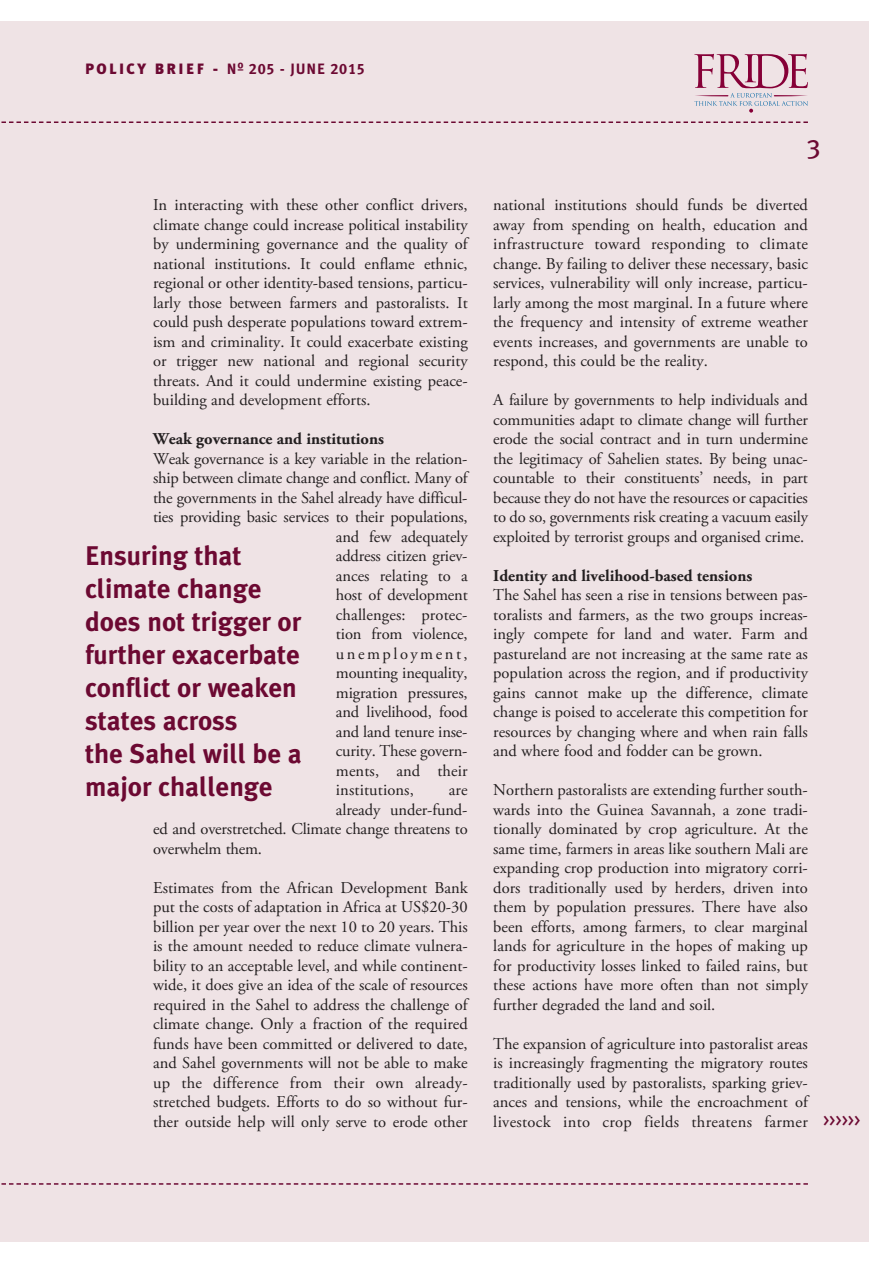
<style>
.page{position:relative;width:893px;height:1263px;background:#fff}
.page>*{position:absolute;margin:0;border:0;box-sizing:border-box;transform-origin:0 0}
.t1{font:700 27px/33px "Meta Plus";color:#6c0932}
.t2{font:27px "Meta Plus Book Caps";color:#6c0932}
.t3{font:16.5px/19.5px "Adobe Garamond Pro";color:#231f20;text-align:justify}
.t4{font:700 16.5px "Adobe Garamond Pro";color:#231f20}
.t5{font:16.5px "Adobe Garamond Pro";letter-spacing:.15em;color:#231f20}
.t6{font:15px "Meta Plus Bold Caps";letter-spacing:.055em;color:#6c0932}
.s1{font-family:"Meta Plus";font-weight:900}
.s2{font-family:"Meta Plus Book Caps";font-size:18px;color:#6c0932}
</style>
<div class="page">
<div style="left:0;top:22px;width:869px;height:1220px;background:#efe3e5"></div>
<svg style="left:1px;top:121px;width:807px;height:2px"></svg>
<svg style="left:1px;top:1183px;width:807px;height:2px"></svg>
<svg style="left:694px;top:54px;width:114px;height:58px"></svg>
<p class="t6" style="left:85px;top:60px;width:281px"><span class="s1">POLICY BRIEF -</span> Nº 205 - JUNE 2015</p>
<p class="t3" style="left:153px;top:196px;width:316px">In interacting with these other conflict drivers, climate change could increase political instability by undermining governance and the quality of national institutions. It could enflame ethnic, regional or other identity-based tensions, particu&shy;larly those between farmers and pastoralists. It could push desperate populations toward extrem&shy;ism and criminality. It could exacerbate existing or trigger new national and regional security threats. And it could undermine existing peace&shy;building and development efforts.</p>
<p class="t4" style="left:153px;top:432px;width:233px">Weak governance and institutions</p>
<p class="t3" style="left:153px;top:450px;width:316px">Weak governance is a key variable in the relation-</p>
<p class="t3" style="left:153px;top:469px;width:316px">ship between climate change and conflict. Many of</p>
<p class="t3" style="left:153px;top:489px;width:316px">the governments in the Sahel already have difficul-</p>
<p class="t3" style="left:153px;top:508px;width:316px">ties providing basic services to their populations,</p>
<p class="t3" style="left:336px;top:528px;width:133px">and few adequately</p>
<p class="t3" style="left:336px;top:547px;width:133px">address citizen griev-</p>
<p class="t3" style="left:336px;top:567px;width:133px">ances relating to a</p>
<p class="t3" style="left:336px;top:586px;width:133px">host of development</p>
<p class="t3" style="left:336px;top:606px;width:133px">challenges: protec-</p>
<p class="t3" style="left:336px;top:625px;width:133px">tion from violence,</p>
<p class="t5" style="left:336px;top:647px;width:133px">unemployment,</p>
<p class="t3" style="left:336px;top:664px;width:133px">mounting inequality,</p>
<p class="t3" style="left:336px;top:684px;width:133px">migration pressures,</p>
<p class="t3" style="left:336px;top:703px;width:133px">and livelihood, food</p>
<p class="t3" style="left:336px;top:723px;width:133px">and land tenure inse-</p>
<p class="t3" style="left:336px;top:742px;width:133px">curity. These govern-</p>
<p class="t3" style="left:336px;top:762px;width:133px">ments, and their</p>
<p class="t3" style="left:336px;top:781px;width:79px">institutions,</p>
<p class="t3" style="left:449px;top:781px;width:20px">are</p>
<p class="t3" style="left:336px;top:801px;width:133px">already under-fund-</p>
<p class="t3" style="left:153px;top:820px;width:316px">ed and overstretched. Climate change threatens to</p>
<p class="t3" style="left:153px;top:840px;width:110px">overwhelm them.</p>
<p class="t3" style="left:153px;top:879px;width:316px">Estimates from the African Development Bank put the costs of adaptation in Africa at US$20-30 billion per year over the next 10 to 20 years. This is the amount needed to reduce climate vulnera&shy;bility to an acceptable level, and while continent&shy;wide, it does give an idea of the scale of resources required in the Sahel to address the challenge of climate change. Only a fraction of the required funds have been committed or delivered to date, and Sahel governments will not be able to make up the difference from their own already&shy;stretched budgets. Efforts to do so without fur&shy;ther outside help will only serve to erode other</p>
<h1 class="t1" style="left:85px;top:539px;width:218px">Ensuring that climate change does not trigger or further exacerbate conflict or weaken states across<br>the Sahel will be a major challenge</h1>
<h1 class="t2" style="left:806px;top:133px;width:16px">3</h1>
<p class="t3" style="left:493px;top:196px;width:316px">national institutions should funds be diverted away from spending on health, education and infrastructure toward responding to climate change. By failing to deliver these necessary, basic services, vulnerability will only increase, particu&shy;larly among the most marginal. In a future where the frequency and intensity of extreme weather events increases, and governments are unable to respond, this could be the reality.</p>
<p class="t3" style="left:493px;top:391px;width:316px">A failure by governments to help individuals and communities adapt to climate change will further erode the social contract and in turn undermine the legitimacy of Sahelien states. By being unac&shy;countable to their constituents’ needs, in part because they do not have the resources or capacities to do so, governments risk creating a vacuum easily exploited by terrorist groups and organised crime.</p>
<p class="t4" style="left:493px;top:569px;width:261px">Identity and livelihood-based tensions</p>
<p class="t3" style="left:493px;top:586px;width:316px">The Sahel has seen a rise in tensions between pas&shy;toralists and farmers, as the two groups increas&shy;ingly compete for land and water. Farm and pastureland are not increasing at the same rate as population across the region, and if productivity gains cannot make up the difference, climate change is poised to accelerate this competition for resources by changing where and when rain falls and where food and fodder can be grown.</p>
<p class="t3" style="left:493px;top:781px;width:316px">Northern pastoralists are extending further south&shy;wards into the Guinea Savannah, a zone tradi&shy;tionally dominated by crop agriculture. At the same time, farmers in areas like southern Mali are expanding crop production into migratory corri&shy;dors traditionally used by herders, driven into them by population pressures. There have also been efforts, among farmers, to clear marginal lands for agriculture in the hopes of making up for productivity losses linked to failed rains, but these actions have more often than not simply further degraded the land and soil.</p>
<p class="t3" style="left:493px;top:1035px;width:369px;text-align:left">The expansion of agriculture into pastoralist areas<br>is increasingly fragmenting the migratory routes traditionally used by pastoralists, sparking griev-<br>ances and tensions, while the encroachment of livestock into crop fields threatens farmer <span class="s2">&gt;&gt;&gt;&gt;&gt;&gt;</span></p>
</div>
